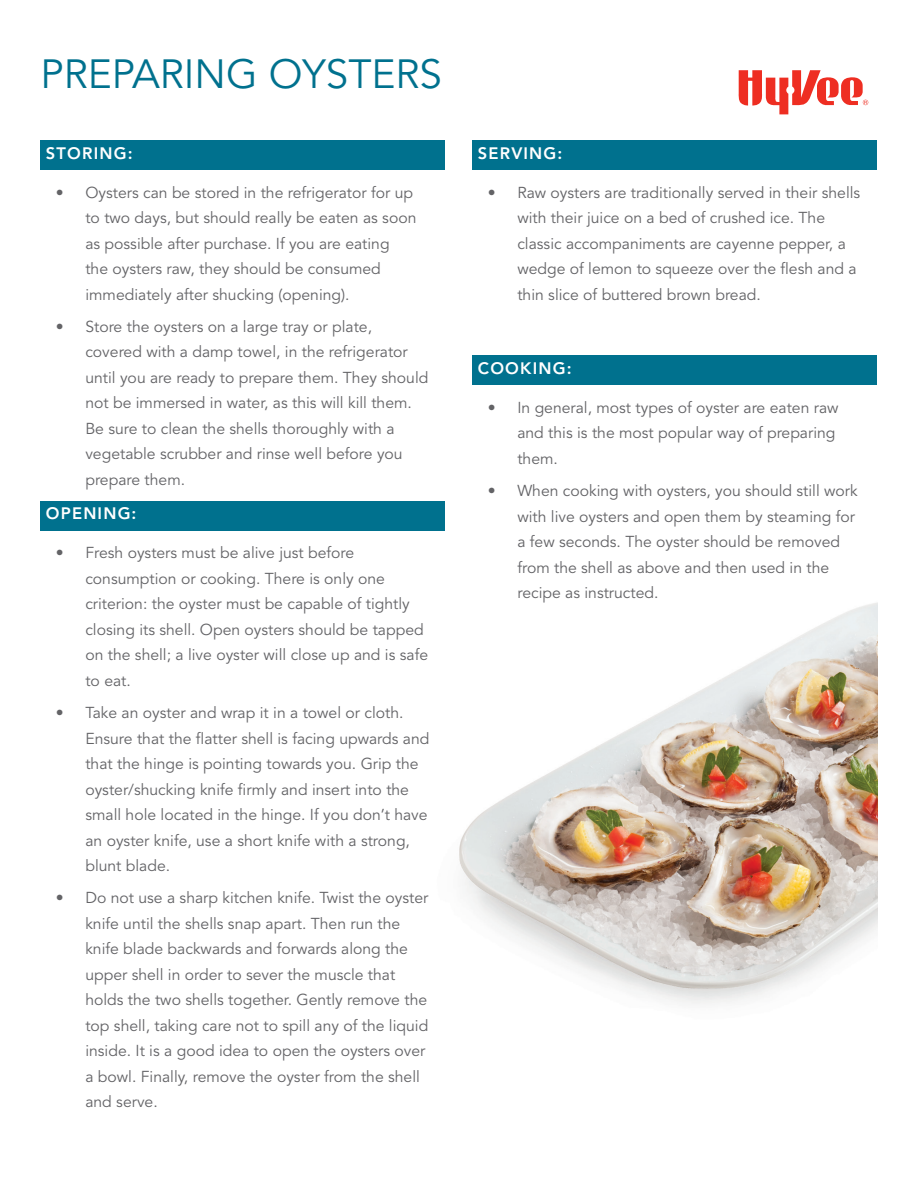
<style>
.page{position:relative;width:918px;height:1188px;background:#fff}
.page>*{position:absolute;margin:0;border:0;box-sizing:border-box;transform-origin:0 0}
.t1{font:40.5px "Avenir";color:#00718e}
.t2{font:800 16.5px "Avenir";letter-spacing:.07em;color:#fff}
.t3{font:15.75px/25.5px "Avenir";color:#636366}
</style>
<div class="page">
<img style="left:459px;top:602px;width:419px;height:402px">
<svg style="left:739px;top:70px;width:129px;height:44px"></svg>
<div style="left:472px;top:140px;width:406px;height:30px;background:#00718e"></div>
<div style="left:40px;top:140px;width:406px;height:30px;background:#00718e"></div>
<div style="left:40px;top:501px;width:406px;height:29px;background:#00718e"></div>
<div style="left:472px;top:356px;width:406px;height:29px;background:#00718e"></div>
<h1 class="t1" style="left:40px;top:50px;width:403px">Preparing Oysters</h1>
<p class="t2" style="left:46px;top:143px;width:88px">STORING:</p>
<p class="t3" style="left:85px;top:180px;width:333px;text-indent:-30px">• Oysters can be stored in the refrigerator for up to two days, but should really be eaten as soon as possible after purchase. If you are eating<br>the oysters raw, they should be consumed immediately after shucking (opening).</p>
<p class="t3" style="left:85px;top:314px;width:345px;text-indent:-30px">• Store the oysters on a large tray or plate, covered with a damp towel, in the refrigerator until you are ready to prepare them. They should not be immersed in water, as this will kill them.<br>Be sure to clean the shells thoroughly with a vegetable scrubber and rinse well before you prepare them.</p>
<p class="t2" style="left:46px;top:504px;width:92px">OPENING:</p>
<p class="t3" style="left:85px;top:541px;width:344px;text-indent:-30px">• Fresh oysters must be alive just before consumption or cooking. There is only one criterion: the oyster must be capable of tightly closing its shell. Open oysters should be tapped on the shell; a live oyster will close up and is safe to eat.</p>
<p class="t3" style="left:85px;top:700px;width:346px;text-indent:-30px">• Take an oyster and wrap it in a towel or cloth.<br>Ensure that the flatter shell is facing upwards and that the hinge is pointing towards you. Grip the oyster/shucking knife firmly and insert into the small hole located in the hinge. If you don’t have an oyster knife, use a short knife with a strong, blunt blade.</p>
<p class="t3" style="left:85px;top:886px;width:345px;text-indent:-30px">• Do not use a sharp kitchen knife. Twist the oyster knife until the shells snap apart. Then run the knife blade backwards and forwards along the upper shell in order to sever the muscle that holds the two shells together. Gently remove the top shell, taking care not to spill any of the liquid inside. It is a good idea to open the oysters over a bowl. Finally, remove the oyster from the shell and serve.</p>
<p class="t2" style="left:478px;top:143px;width:86px">SERVING:</p>
<p class="t3" style="left:517px;top:180px;width:344px;text-indent:-30px">• Raw oysters are traditionally served in their shells with their juice on a bed of crushed ice. The classic accompaniments are cayenne pepper, a wedge of lemon to squeeze over the flesh and a thin slice of buttered brown bread.</p>
<p class="t2" style="left:478px;top:358px;width:95px">COOKING:</p>
<p class="t3" style="left:517px;top:395px;width:323px;text-indent:-30px">• I n general, most types of oyster are eaten raw and this is the most popular way of preparing them.</p>
<p class="t3" style="left:517px;top:478px;width:342px;text-indent:-30px">• When cooking with oysters, you should still work with live oysters and open them by steaming for a few seconds. The oyster should be removed from the shell as above and then used in the recipe as instructed.</p>
</div>
